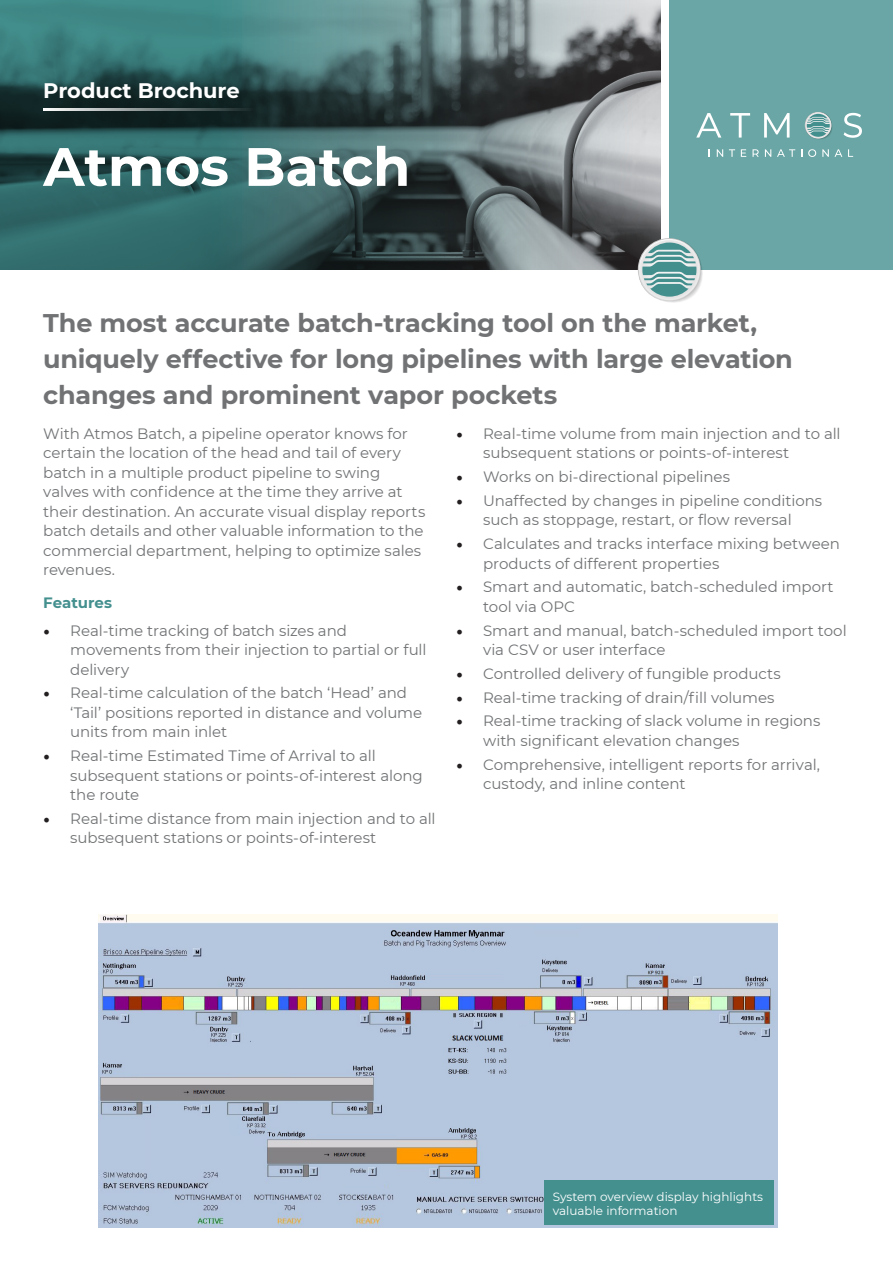
<style>
.page{position:relative;width:893px;height:1263px;background:#fff}
.page>*{position:absolute;margin:0;border:0;box-sizing:border-box;transform-origin:0 0}
.t1{font:700 54px "Montserrat";color:#fff}
.t2{font:700 25.5px/36px "Montserrat";letter-spacing:-.01em;color:#707274}
.t3{font:700 21px "Montserrat";color:#fff}
.t4{font:15px/19.5px "Montserrat";letter-spacing:-.005em;color:#707274}
.t5{font:700 15px "Montserrat";color:#44908f}
.t6{font:12px/14.4px "Montserrat";color:#fff}
.s1{font-family:"Minion Pro";font-size:18px;color:#231f20}
</style>
<div class="page">
<div style="left:669px;top:0;width:224px;height:269px;background:#69a6a5"></div>
<svg style="left:696px;top:113px;width:25px;height:25px"></svg>
<svg style="left:730px;top:113px;width:20px;height:25px"></svg>
<svg style="left:764px;top:113px;width:25px;height:25px"></svg>
<svg style="left:844px;top:113px;width:18px;height:25px"></svg>
<svg style="left:805px;top:112px;width:27px;height:27px"></svg>
<svg style="left:717px;top:149px;width:6px;height:8px"></svg>
<svg style="left:729px;top:149px;width:6px;height:8px"></svg>
<svg style="left:741px;top:149px;width:5px;height:8px"></svg>
<svg style="left:752px;top:149px;width:7px;height:8px"></svg>
<svg style="left:765px;top:149px;width:6px;height:8px"></svg>
<svg style="left:777px;top:149px;width:18px;height:8px"></svg>
<svg style="left:808px;top:149px;width:8px;height:8px"></svg>
<svg style="left:822px;top:149px;width:20px;height:8px"></svg>
<svg style="left:848px;top:149px;width:5px;height:8px"></svg>
<svg style="left:0;top:0;width:660px;height:269px;background:#49696a"></svg>
<hr style="left:43px;top:108px;width:213px;height:3px;background:#fff">
<svg style="left:639px;top:239px;width:64px;height:64px"></svg>
<img style="left:99px;top:914px;width:678px;height:313px">
<div style="left:544px;top:1180px;width:230px;height:45px;background:#44908f"></div>
<p class="t3" style="left:43px;top:75px;width:198px">Product Brochure</p>
<p class="t1" style="left:43px;top:128px;width:369px">Atmos Batch</p>
<p class="t2" style="left:43px;top:304px;width:751px">The most accurate batch-tracking tool on the market, uniquely effective for long pipelines with large elevation changes and prominent vapor pockets</p>
<p class="t4" style="left:43px;top:423px;width:384px">With Atmos Batch, a pipeline operator knows for certain the location of the head and tail of every batch in a multiple product pipeline to swing valves with confidence at the time they arrive at their destination. An accurate visual display reports batch details and other valuable information to the commercial department, helping to optimize sales revenues.</p>
<p class="t5" style="left:43px;top:591px;width:70px">Features</p>
<p class="t4" style="left:70px;top:620px;width:358px;text-indent:-27px"><span class="s1">•</span> Real-time tracking of batch sizes and movements from their injection to partial or full delivery</p>
<p class="t4" style="left:70px;top:683px;width:353px;text-indent:-27px"><span class="s1">•</span> Real-time calculation of the batch ‘Head’ and ‘Tail’ positions reported in distance and volume units from main inlet</p>
<p class="t4" style="left:70px;top:745px;width:354px;text-indent:-27px"><span class="s1">•</span> Real-time Estimated Time of Arrival to all subsequent stations or points-of-interest along the route</p>
<p class="t4" style="left:70px;top:808px;width:367px;text-indent:-27px"><span class="s1">•</span> Real-time distance from main injection and to all subsequent stations or points-of-interest</p>
<p class="t4" style="left:483px;top:423px;width:359px;text-indent:-27px"><span class="s1">•</span> Real-time volume from main injection and to all subsequent stations or points-of-interest</p>
<p class="t4" style="left:456px;top:466px;width:275px"><span class="s1">•</span> Works on bi-directional pipelines</p>
<p class="t4" style="left:456px;top:490px;width:368px;text-align:center"><span class="s1">•</span> Unaffected by changes in pipeline conditions such as stoppage, restart, or flow reversal</p>
<p class="t4" style="left:483px;top:533px;width:358px;text-indent:-27px"><span class="s1">•</span> Calculates and tracks interface mixing between products of different properties</p>
<p class="t4" style="left:483px;top:577px;width:352px;text-indent:-27px"><span class="s1">•</span> Smart and automatic, batch-scheduled import tool via OPC</p>
<p class="t4" style="left:483px;top:620px;width:365px;text-indent:-27px"><span class="s1">•</span> Smart and manual, batch-scheduled import tool via CSV or user interface</p>
<p class="t4" style="left:456px;top:663px;width:326px"><span class="s1">•</span> Controlled delivery of fungible products</p>
<p class="t4" style="left:456px;top:687px;width:320px"><span class="s1">•</span> Real-time tracking of drain/fill volumes</p>
<p class="t4" style="left:483px;top:711px;width:339px;text-indent:-27px"><span class="s1">•</span> Real-time tracking of slack volume in regions with significant elevation changes</p>
<p class="t4" style="left:483px;top:754px;width:338px;text-indent:-27px"><span class="s1">•</span> Comprehensive, intelligent reports for arrival, custody, and inline content</p>
<p class="t6" style="left:553px;top:1189px;width:212px">System overview display highlights valuable information</p>
</div>
